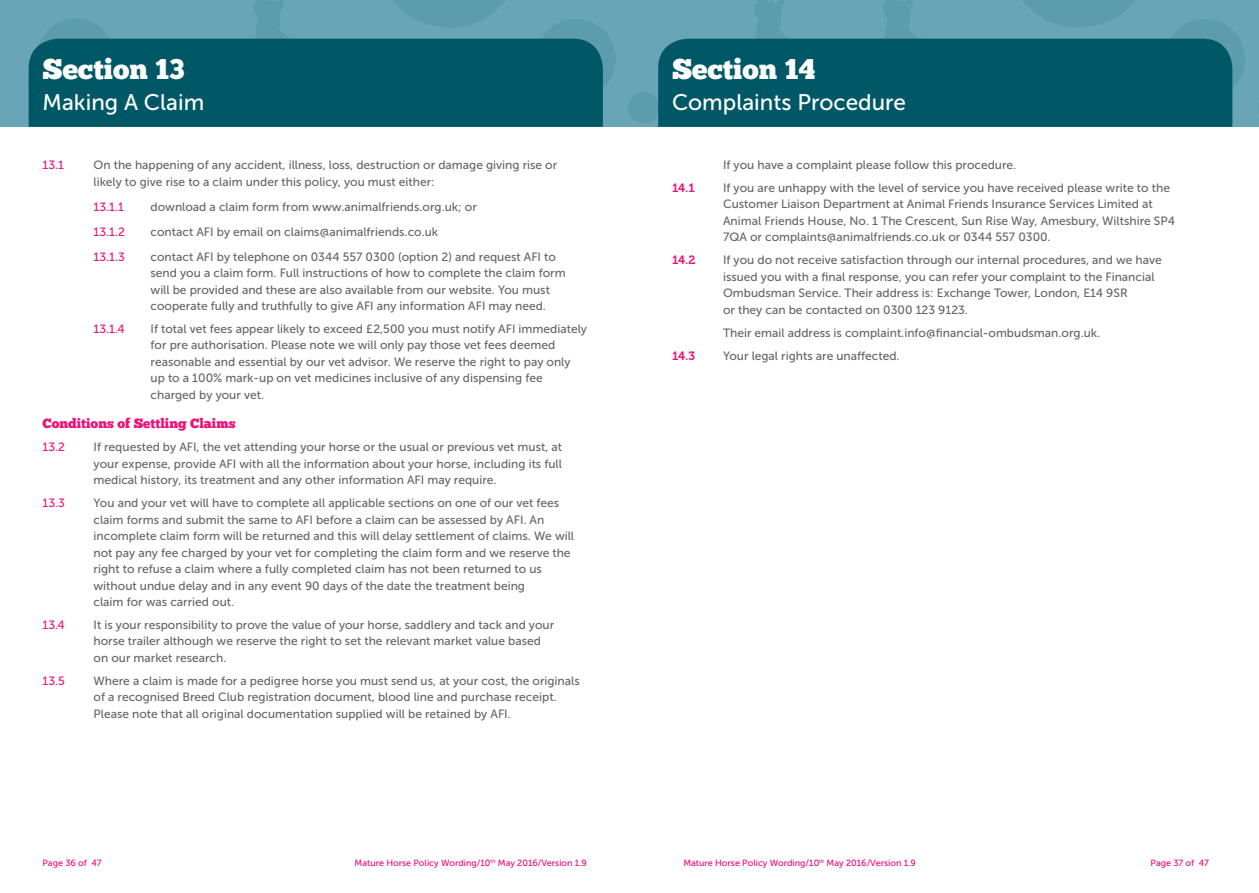
<style>
.page{position:relative;width:1259px;height:893px;background:#fff}
.page>*{position:absolute;margin:0;border:0;box-sizing:border-box;transform-origin:0 0}
.t1{font:28.5px "Chunk Five";color:#fff}
.t2{font:22.5px "Museo Sans 500";color:#fff}
.t3{font:13.5px "Chunk Five";color:#ed1277}
.t4{font:12px/16.5px "Museo Sans 500";color:#636466}
.t5{font:12px "Museo Sans 500";color:#ed1277}
.t6{font:12px "Museo 700";color:#ed1277}
.t7{font:9px "Museo Sans 500";color:#ed0677}
</style>
<div class="page">
<div style="left:0;top:0;width:1259px;height:126px;background:#67a5b7"></div>
<div style="left:1165px;top:19px;width:80px;height:80px;background:#5c9cad;border-radius:50%"></div>
<svg style="left:882px;top:0;width:102px;height:39px"></svg>
<svg style="left:1023px;top:0;width:112px;height:27px"></svg>
<div style="left:37px;top:18px;width:78px;height:78px;background:#5c9cad;border-radius:50%"></div>
<div style="left:535px;top:19px;width:80px;height:80px;background:#5c9cad;border-radius:50%"></div>
<div style="left:628px;top:92px;width:31px;height:31px;background:#5c9cad;border-radius:50%"></div>
<svg style="left:131px;top:0;width:224px;height:39px"></svg>
<svg style="left:385px;top:0;width:192px;height:39px"></svg>
<svg style="left:753px;top:0;width:102px;height:39px"></svg>
<div style="left:29px;top:39px;width:574px;height:88px;background:#005866"></div>
<div style="left:658px;top:39px;width:574px;height:88px;background:#005866"></div>
<h1 class="t1" style="left:43px;top:52px;width:144px">Section 13</h1>
<h2 class="t2" style="left:43px;top:90px;width:163px">Making A Claim</h2>
<p class="t5" style="left:43px;top:158px;width:23px">13.1</p>
<p class="t4" style="left:94px;top:157px;width:465px">On the happening of any accident, illness, loss, destruction or damage giving rise or likely to give rise to a claim under this policy, you must either:</p>
<p class="t5" style="left:94px;top:200px;width:32px">13.1.1</p>
<p class="t4" style="left:151px;top:198px;width:328px">download a claim form from www.animalfriends.org.uk; or</p>
<p class="t5" style="left:94px;top:225px;width:33px">13.1.2</p>
<p class="t4" style="left:151px;top:223px;width:289px">contact AFI by email on claims@animalfriends.co.uk</p>
<p class="t5" style="left:94px;top:250px;width:33px">13.1.3</p>
<p class="t4" style="left:151px;top:248px;width:417px">contact AFI by telephone on 0344 557 0300 (option 2) and request AFI to send you a claim form. Full instructions of how to complete the claim form will be provided and these are also available from our website. You must cooperate fully and truthfully to give AFI any information AFI may need.</p>
<p class="t5" style="left:94px;top:322px;width:33px">13.1.4</p>
<p class="t4" style="left:151px;top:321px;width:438px">If total vet fees appear likely to exceed £2,500 you must notify AFI immediately for pre authorisation. Please note we will only pay those vet fees deemed reasonable and essential by our vet advisor. We reserve the right to pay only up to a 100% mark-up on vet medicines inclusive of any dispensing fee charged by your vet.</p>
<p class="t3" style="left:43px;top:415px;width:194px">Conditions of Settling Claims</p>
<p class="t5" style="left:43px;top:440px;width:24px">13.2</p>
<p class="t4" style="left:94px;top:439px;width:470px;text-align:justify">If requested by AFI, the vet attending your horse or the usual or previous vet must, at your expense, provide AFI with all the information about your horse, including its full medical history, its treatment and any other information AFI may require.</p>
<p class="t5" style="left:43px;top:496px;width:24px">13.3</p>
<p class="t4" style="left:94px;top:495px;width:482px">You and your vet will have to complete all applicable sections on one of our vet fees claim forms and submit the same to AFI before a claim can be assessed by AFI. An incomplete claim form will be returned and this will delay settlement of claims. We will not pay any fee charged by your vet for completing the claim form and we reserve the right to refuse a claim where a fully completed claim has not been returned to us without undue delay and in any event 90 days of the date the treatment being<br>claim for was carried out.</p>
<p class="t5" style="left:43px;top:618px;width:24px">13.4</p>
<p class="t4" style="left:94px;top:616px;width:462px">It is your responsibility to prove the value of your horse, saddlery and tack and your horse trailer although we reserve the right to set the relevant market value based on our market research.</p>
<p class="t5" style="left:43px;top:674px;width:24px">13.5</p>
<p class="t4" style="left:94px;top:672px;width:488px">Where a claim is made for a pedigree horse you must send us, at your cost, the originals of a recognised Breed Club registration document, blood line and purchase receipt.<br>Please note that all original documentation supplied will be retained by AFI.</p>
<h1 class="t1" style="left:672px;top:52px;width:145px">Section 14</h1>
<h2 class="t2" style="left:672px;top:90px;width:235px">Complaints Procedure</h2>
<p class="t4" style="left:723px;top:157px;width:295px">If you have a complaint please follow this procedure.</p>
<p class="t6" style="left:672px;top:181px;width:24px">14.1</p>
<p class="t4" style="left:723px;top:180px;width:453px">If you are unhappy with the level of service you have received please write to the Customer Liaison Department at Animal Friends Insurance Services Limited at Animal Friends House, No. 1 The Crescent, Sun Rise Way, Amesbury, Wiltshire SP4<br>7QA or complaints@animalfriends.co.uk or 0344 557 0300.</p>
<p class="t6" style="left:672px;top:253px;width:25px">14.2</p>
<p class="t4" style="left:723px;top:252px;width:440px">If you do not receive satisfaction through our internal procedures, and we have issued you with a final response, you can refer your complaint to the Financial Ombudsman Service. Their address is: Exchange Tower, London, E14 9SR<br>or they can be contacted on 0300 123 9123.</p>
<p class="t4" style="left:723px;top:324px;width:379px">Their email address is complaint.info@financial-ombudsman.org.uk.</p>
<p class="t6" style="left:672px;top:349px;width:24px">14.3</p>
<p class="t4" style="left:723px;top:347px;width:178px">Your legal rights are unaffected.</p>
<p class="t7" style="left:43px;top:858px;width:61px">Page 36 of 47</p>
<p class="t7" style="left:354px;top:858px;width:234px">Mature Horse Policy Wording/10<sup>th</sup> May 2016/Version 1.9</p>
<p class="t7" style="left:1150px;top:858px;width:60px">Page 37 of 47</p>
<p class="t7" style="left:683px;top:858px;width:234px">Mature Horse Policy Wording/10<sup>th</sup> May 2016/Version 1.9</p>
</div>
